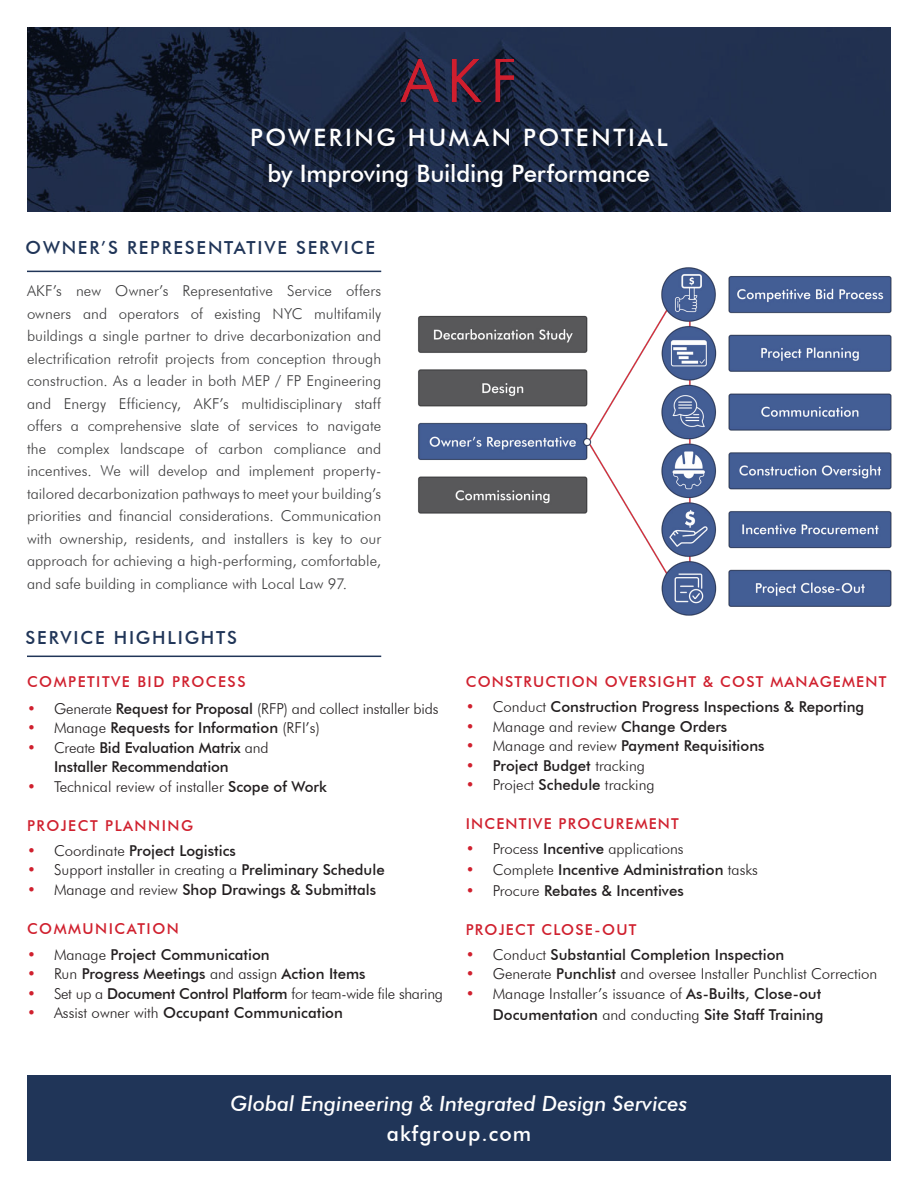
<style>
.page{position:relative;width:918px;height:1188px;background:#fff}
.page>*{position:absolute;margin:0;border:0;box-sizing:border-box;transform-origin:0 0}
.t1{font:500 24px "Futura BT";letter-spacing:.005em;color:#fff}
.t2{font:500 24px "Futura BT";letter-spacing:.11em;color:#fff}
.t3{font:italic 500 21px "Futura BT";color:#fff}
.t4{font:500 21px "Futura BT";letter-spacing:.05em;color:#fff}
.t5{font:500 18px "Futura BT";letter-spacing:.1em;color:#203558}
.Stats{font:300 15px/22.5px "Futura BT";letter-spacing:.005em;color:#3e3e3f;text-align:justify}
.t6{font:500 15px/19.5px "Futura BT";color:#231f20}
.t7{font:300 15px "Futura BT";color:#231f20}
.t8{font:500 15px "Futura BT";letter-spacing:.08em;color:#d0202e}
.t9{font:300 15px "Futura BT";letter-spacing:-.02em;color:#231f20}
.t10{font:500 15px "Futura BT";letter-spacing:.1em;color:#d0202e}
.s1{color:#d0202e}
.s2{font-weight:500}
.s3{font-weight:300;color:#d0202e}
.s4{font-weight:300}
</style>
<div class="page">
<svg style="left:27px;top:27px;width:864px;height:185px;background:#1b2741"></svg>
<div style="left:27px;top:1076px;width:864px;height:85px;background:#203558"></div>
<img style="left:401px;top:59px;width:112px;height:48px">
<hr style="left:27px;top:271px;width:354px;height:1px;background:#203558">
<hr style="left:27px;top:656px;width:354px;height:1px;background:#203558">
<img style="left:418px;top:267px;width:474px;height:349px">
<p class="t2" style="left:250px;top:123px;width:419px">POWERING HUMAN POTENTIAL</p>
<p class="t1" style="left:268px;top:159px;width:384px">by Improving Building Performance</p>
<p class="t5" style="left:26px;top:237px;width:351px">OWNER’S REPRESENTATIVE SERVICE</p>
<p class="Stats" style="left:27px;top:279px;width:356px">AKF’s new Owner’s Representative Service offers owners and operators of existing NYC multifamily buildings a single partner to drive decarbonization and electrification retrofit projects from conception through construction. As a leader in both MEP / FP Engineering and Energy Efficiency, AKF’s multidisciplinary staff offers a comprehensive slate of services to navigate the complex landscape of carbon compliance and incentives. We will develop and implement property&shy;tailored decarbonization pathways to meet your building’s priorities and financial considerations. Communication with ownership, residents, and installers is key to our approach for achieving a high-performing, comfortable, and safe building in compliance with Local Law 97.</p>
<p class="t5" style="left:26px;top:626px;width:213px">SERVICE HIGHLIGHTS</p>
<p class="t10" style="left:27px;top:673px;width:220px">COMPETITVE BID PROCESS</p>
<p class="t7" style="left:27px;top:699px;width:413px"><span class="s1">•</span> Generate <span class="s2">Request for Proposal</span> (RFP) and collect installer bids</p>
<p class="t6" style="left:27px;top:718px;width:294px"><span class="s3">•</span> <span class="s4">Manage</span> Requests for Information <span class="s4">(RFI’s)</span></p>
<p class="t6" style="left:54px;top:737px;width:216px;text-indent:-27px"><span class="s3">•</span> <span class="s4">Create</span> Bid Evaluation Matrix <span class="s4">and<br></span>Installer Recommendation</p>
<p class="t7" style="left:27px;top:777px;width:301px"><span class="s1">•</span> Technical review of installer <span class="s2">Scope of Work</span></p>
<p class="t10" style="left:27px;top:816px;width:168px">PROJECT PLANNING</p>
<p class="t6" style="left:27px;top:840px;width:210px"><span class="s3">•</span> <span class="s4">Coordinate</span> Project Logistics</p>
<p class="t7" style="left:27px;top:861px;width:359px"><span class="s1">•</span> Support installer in creating a <span class="s2">Preliminary Schedule</span></p>
<p class="t6" style="left:27px;top:879px;width:351px"><span class="s3">•</span> <span class="s4">Manage and review</span> Shop Drawings &amp; Submittals</p>
<p class="t10" style="left:27px;top:919px;width:153px">COMMUNICATION</p>
<p class="t6" style="left:27px;top:945px;width:244px"><span class="s3">•</span> <span class="s4">Manage</span> Project Communication</p>
<p class="t6" style="left:27px;top:964px;width:340px"><span class="s3">•</span> <span class="s4">Run</span> Progress Meetings <span class="s4">and assign</span> Action Items</p>
<p class="t9" style="left:27px;top:985px;width:417px"><span class="s1">•</span> Set up a <span class="s2">Document Control Platform</span> for team-wide file sharing</p>
<p class="t6" style="left:27px;top:1003px;width:317px"><span class="s3">•</span> <span class="s4">Assist owner with</span> Occupant Communication</p>
<p class="t8" style="left:466px;top:673px;width:422px">CONSTRUCTION OVERSIGHT &amp; COST MANAGEMENT</p>
<p class="t6" style="left:466px;top:697px;width:400px"><span class="s3">•</span> <span class="s4">Conduct</span> Construction Progress Inspections &amp; Reporting</p>
<p class="t7" style="left:466px;top:717px;width:263px"><span class="s1">•</span> Manage and review <span class="s2">Change Orders</span></p>
<p class="t6" style="left:466px;top:736px;width:300px"><span class="s3">•</span> <span class="s4">Manage and review</span> Payment Requisitions</p>
<p class="t6" style="left:466px;top:755px;width:181px"><span class="s3">•</span> Project Budget <span class="s4">tracking</span></p>
<p class="t7" style="left:466px;top:776px;width:190px"><span class="s1">•</span> Project <span class="s2">Schedule</span> tracking</p>
<p class="t8" style="left:466px;top:815px;width:215px">INCENTIVE PROCUREMENT</p>
<p class="t7" style="left:466px;top:840px;width:219px"><span class="s1">•</span> Process <span class="s2">Incentive</span> applications</p>
<p class="t6" style="left:466px;top:860px;width:294px"><span class="s3">•</span> <span class="s4">Complete</span> Incentive Administration <span class="s4">tasks</span></p>
<p class="t6" style="left:466px;top:881px;width:219px"><span class="s3">•</span> <span class="s4">Procure</span> Rebates &amp; Incentives</p>
<p class="t8" style="left:466px;top:921px;width:172px">PROJECT CLOSE-OUT</p>
<p class="t6" style="left:466px;top:945px;width:320px"><span class="s3">•</span> <span class="s4">Conduct</span> Substantial Completion Inspection</p>
<p class="t7" style="left:466px;top:965px;width:413px"><span class="s1">•</span> Generate <span class="s2">Punchlist</span> and oversee Installer Punchlist Correction</p>
<p class="t6" style="left:466px;top:983px;width:359px;line-height:21px;text-align:right"><span class="s3">•</span> <span class="s4">Manage Installer’s issuance of</span> As-Builts, Close-out<br>Documentation <span class="s4">and conducting</span> Site Staff Training</p>
<p class="t3" style="left:231px;top:1091px;width:458px">Global Engineering &amp; Integrated Design Services</p>
<p class="t4" style="left:387px;top:1121px;width:146px">akfgroup.com</p>
</div>
